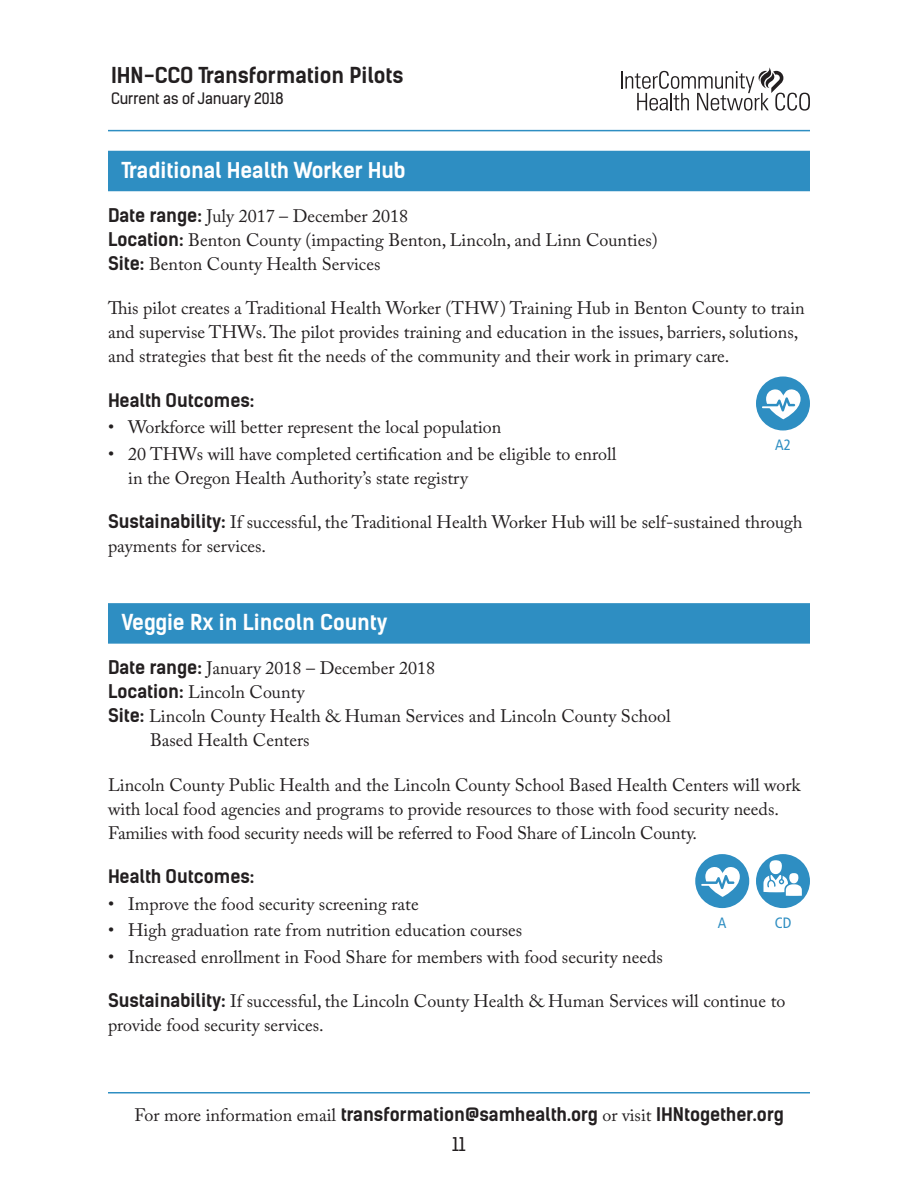
<style>
.page{position:relative;width:918px;height:1188px;background:#fff}
.page>*{position:absolute;margin:0;border:0;box-sizing:border-box;transform-origin:0 0}
.Section_Header{font:700 21px "Kelson Sans";color:#fff}
.t1{font:700 21px "Kelson Sans";color:#231f20}
.Body_Text{font:18px/24px "Adobe Caslon Pro";color:#231f20}
.Bullets{font:18px/24px "Adobe Caslon Pro";color:#231f20}
.Section_Info{font:18px/24px "Adobe Caslon Pro";color:#231f20}
.Body_Text-2{font:700 18px/30px "Kelson Sans";color:#231f20;text-align:center}
.t2{font:15px "Kelson Sans";color:#231f20}
.t3{font:condensed 15px "Frutiger LT Pro";color:#2e8ec2}
.s1{font-family:"Kelson Sans";font-weight:700}
.s2{font-family:"Adobe Caslon Pro";font-weight:400}
.s3{font-weight:400}
</style>
<div class="page">
<svg style="left:621px;top:67px;width:189px;height:44px"></svg>
<hr style="left:108px;top:130px;width:702px;height:1px;background:#2e8ec2">
<hr style="left:108px;top:1092px;width:702px;height:2px;background:#2e8ec2">
<div style="left:108px;top:151px;width:702px;height:40px;background:#2e8ec2"></div>
<div style="left:108px;top:603px;width:702px;height:41px;background:#2e8ec2"></div>
<div style="left:695px;top:854px;width:54px;height:54px;background:#2e8ec2;border-radius:50%"></div>
<svg style="left:701px;top:867px;width:39px;height:30px"></svg>
<div style="left:756px;top:854px;width:54px;height:54px;background:#2e8ec2;border-radius:50%"></div>
<svg style="left:763px;top:860px;width:39px;height:36px"></svg>
<div style="left:756px;top:376px;width:54px;height:54px;background:#2e8ec2;border-radius:50%"></div>
<svg style="left:762px;top:389px;width:39px;height:30px"></svg>
<p class="t1" style="left:111px;top:63px;width:294px">IHN-CCO Transformation Pilots</p>
<p class="t2" style="left:111px;top:89px;width:174px">Current as of January 2018</p>
<p class="Section_Header" style="left:122px;top:157px;width:286px">Traditional Health Worker Hub</p>
<p class="Section_Info" style="left:108px;top:204px;width:302px"><span class="s1">Date range:</span> July 2017 – December 2018</p>
<p class="Section_Info" style="left:108px;top:228px;width:551px"><span class="s1">Location:</span> Benton County (impacting Benton, Lincoln, and Linn Counties)</p>
<p class="Section_Info" style="left:108px;top:252px;width:274px"><span class="s1">Site:</span> Benton County Health Services</p>
<p class="Body_Text" style="left:108px;top:296px;width:698px">This pilot creates a Traditional Health Worker (THW) Training Hub in Benton County to train and supervise THWs. The pilot provides training and education in the issues, barriers, solutions, and strategies that best fit the needs of the community and their work in primary care.</p>
<p class="Body_Text-2" style="left:108px;top:385px;width:148px">Health Outcomes:</p>
<p class="Bullets" style="left:108px;top:415px;width:395px">• Workforce will better represent the local population</p>
<p class="Bullets" style="left:128px;top:442px;width:490px;text-indent:-20px">• 20 THWs will have completed certification and be eligible to enroll in the Oregon Health Authority’s state registry</p>
<p class="Body_Text" style="left:108px;top:510px;width:696px"><span class="s1">Sustainability:</span> If successful, the Traditional Health Worker Hub will be self-sustained through payments for services.</p>
<p class="t3" style="left:775px;top:436px;width:17px">A2</p>
<p class="Section_Header" style="left:122px;top:609px;width:267px">Veggie Rx in Lincoln County</p>
<p class="Section_Info" style="left:108px;top:656px;width:329px"><span class="s1">Date range:</span> January 2018 – December 2018</p>
<p class="Section_Info" style="left:108px;top:680px;width:198px"><span class="s1">Location:</span> Lincoln County</p>
<p class="Section_Info" style="left:150px;top:704px;width:522px;text-indent:-42px"><span class="s1">Site:</span> Lincoln County Health &amp; Human Services and Lincoln County School<br>Based Health Centers</p>
<p class="Body_Text" style="left:108px;top:772px;width:694px">Lincoln County Public Health and the Lincoln County School Based Health Centers will work with local food agencies and programs to provide resources to those with food security needs.<br>Families with food security needs will be referred to Food Share of Lincoln County.</p>
<p class="Body_Text-2" style="left:108px;top:861px;width:148px">Health Outcomes:</p>
<p class="Bullets" style="left:108px;top:891px;width:312px">• Improve the food security screening rate</p>
<p class="Bullets" style="left:108px;top:918px;width:416px">• High graduation rate from nutrition education courses</p>
<p class="Bullets" style="left:108px;top:945px;width:556px">• Increased enrollment in Food Share for members with food security needs</p>
<p class="Body_Text" style="left:108px;top:989px;width:679px"><span class="s1">Sustainability:</span> If successful, the Lincoln County Health &amp; Human Services will continue to provide food security services.</p>
<p class="t3" style="left:718px;top:914px;width:10px">A</p>
<p class="t3" style="left:775px;top:914px;width:18px">CD</p>
<p class="Body_Text-2" style="left:134px;top:1099px;width:651px"><span class="s2">For more information email</span> transformation@samhealth.org <span class="s2">or visit</span> IHNtogether.org<br><span class="s3">11</span></p>
</div>
